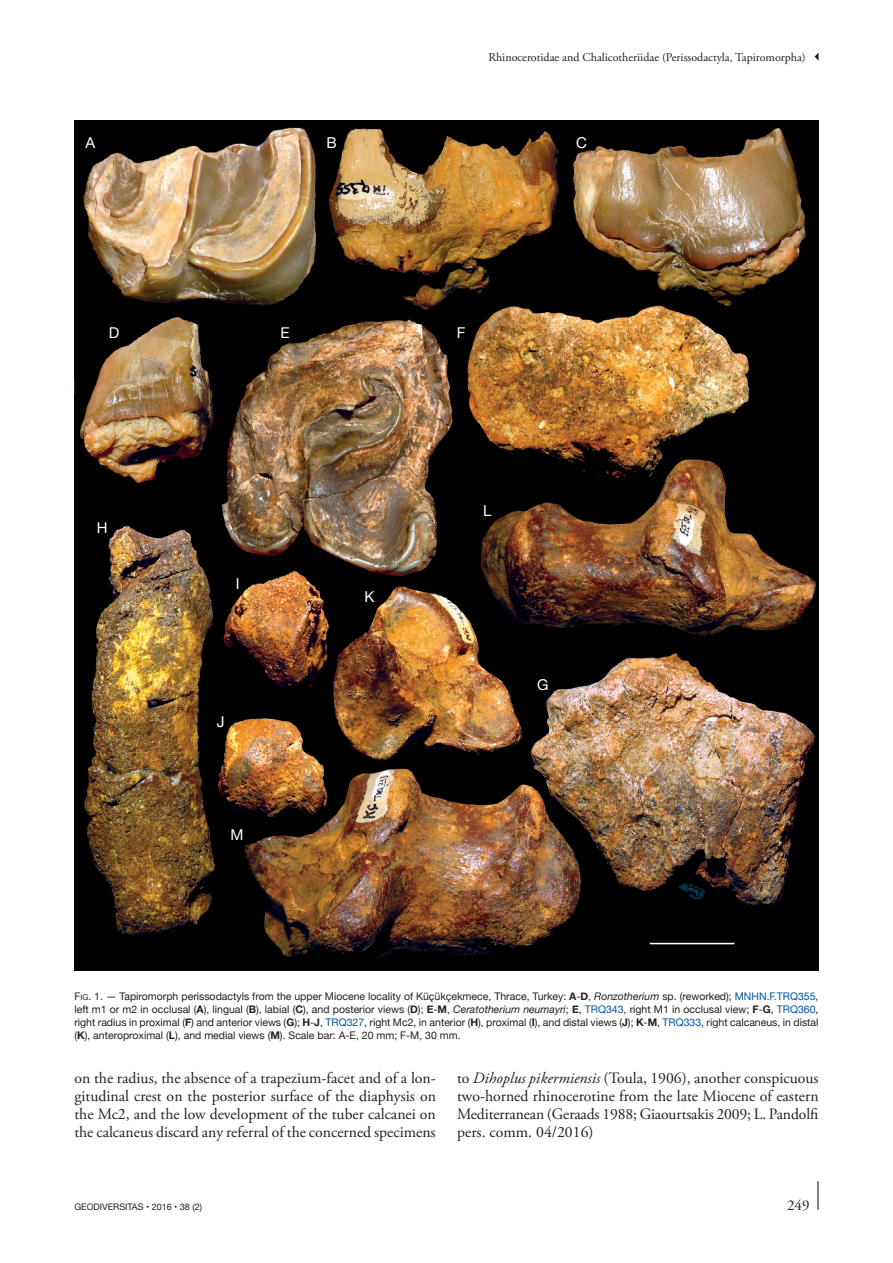
<style>
.page{position:relative;width:893px;height:1263px;background:#fff}
.page>*{position:absolute;margin:0;border:0;box-sizing:border-box;transform-origin:0 0}
.Texte_courant_1er_pa{font:15.75px/18px "Adobe Garamond Pro";color:#231f20;text-align:justify}
.t1{font:15px "Helvetica Neue";color:#fff}
.t2{font:15px "Adobe Garamond Pro";color:#231f20}
.t3{font:12px "Adobe Garamond Pro";color:#231f20}
.t4{font:10.5px/12.8px "Helvetica Neue";color:#231f20;text-align:justify}
.t5{font:9px "Helvetica Neue";color:#231f20}
.s1{font-style:inherit}
.s2{font-size:7.8px}
.s3{font-weight:700}
.s4{font-style:italic}
.s5{color:#0154a6}
</style>
<div class="page">
<hr style="left:817px;top:1181px;width:2px;height:29px;background:#231f20">
<svg style="left:815px;top:53px;width:4px;height:8px"></svg>
<img style="left:74px;top:121px;width:744px;height:849px">
<hr style="left:650px;top:943px;width:84px;height:1px;background:#fff">
<p class="t3" style="left:488px;top:50px;width:319px">Rhinocerotidae and Chalicotheriidae (Perissodactyla, Tapiromorpha)</p>
<p class="t1" style="left:86px;top:132px;width:11px">A</p>
<p class="t1" style="left:326px;top:132px;width:12px">B</p>
<p class="t1" style="left:576px;top:132px;width:12px">C</p>
<p class="t1" style="left:109px;top:321px;width:12px">D</p>
<p class="t1" style="left:97px;top:517px;width:12px">H</p>
<p class="t1" style="left:281px;top:321px;width:11px">E</p>
<p class="t1" style="left:457px;top:321px;width:10px">F</p>
<p class="t1" style="left:236px;top:573px;width:5px">I</p>
<p class="t1" style="left:217px;top:710px;width:9px">J</p>
<p class="t1" style="left:230px;top:824px;width:15px">M</p>
<p class="t1" style="left:365px;top:585px;width:12px">K</p>
<p class="t1" style="left:483px;top:500px;width:10px">L</p>
<p class="t1" style="left:537px;top:674px;width:13px">G</p>
<p class="t4" style="left:74px;top:991px;width:746px"><span class="s1">F</span><span class="s2">ig</span><span class="s1">. 1</span>. — Tapiromorph perissodactyls from the upper Miocene locality of Küçükçekmece, Thrace, Turkey: <span class="s3">A</span>-<span class="s3">D</span>, <span class="s4">Ronzotherium</span> sp. (reworked); <span class="s5">MNHN.F.TRQ355</span>, left m1 or m2 in occlusal (<span class="s3">A</span>), lingual (<span class="s3">B</span>), labial (<span class="s3">C</span>), and posterior views (<span class="s3">D</span>); <span class="s3">E</span>-<span class="s3">M</span>, <span class="s4">Ceratotherium neumayri</span>; <span class="s3">E</span>, <span class="s5">TRQ343</span>, right M1 in occlusal view; <span class="s3">F</span>-<span class="s3">G</span>, <span class="s5">TRQ360</span>, right radius in proximal (<span class="s3">F</span>) and anterior views (<span class="s3">G</span>); <span class="s3">H</span>-<span class="s3">J</span>, <span class="s5">TRQ327</span>, right Mc2, in anterior (<span class="s3">H</span>), proximal (<span class="s3">I</span>), and distal views (<span class="s3">J</span>); <span class="s3">K</span>-<span class="s3">M</span>, <span class="s5">TRQ333</span>, right calcaneus, in distal (<span class="s3">K</span>), anteroproximal (<span class="s3">L</span>), and medial views (<span class="s3">M</span>). Scale bar: A-E, 20 mm; F-M, 30 mm.</p>
<p class="Texte_courant_1er_pa" style="left:74px;top:1070px;width:363px">on the radius, the absence of a trapezium-facet and of a lon&shy;gitudinal crest on the posterior surface of the diaphysis on the Mc2, and the low development of the tuber calcanei on the calcaneus discard any referral of the concerned specimens</p>
<p class="Texte_courant_1er_pa" style="left:457px;top:1070px;width:363px">to <span class="s4">Dihoplus pikermiensis</span> (Toula, 1906), another conspicuous two-horned rhinocerotine from the late Miocene of eastern Mediterranean (Geraads 1988; Giaourtsakis 2009; L. Pandolfi pers. comm. 04/2016)</p>
<p class="t5" style="left:74px;top:1200px;width:129px">GEODIVERSITAS • 2016 • 38 (2)</p>
<h2 class="t2" style="left:787px;top:1196px;width:24px">249</h2>
</div>
